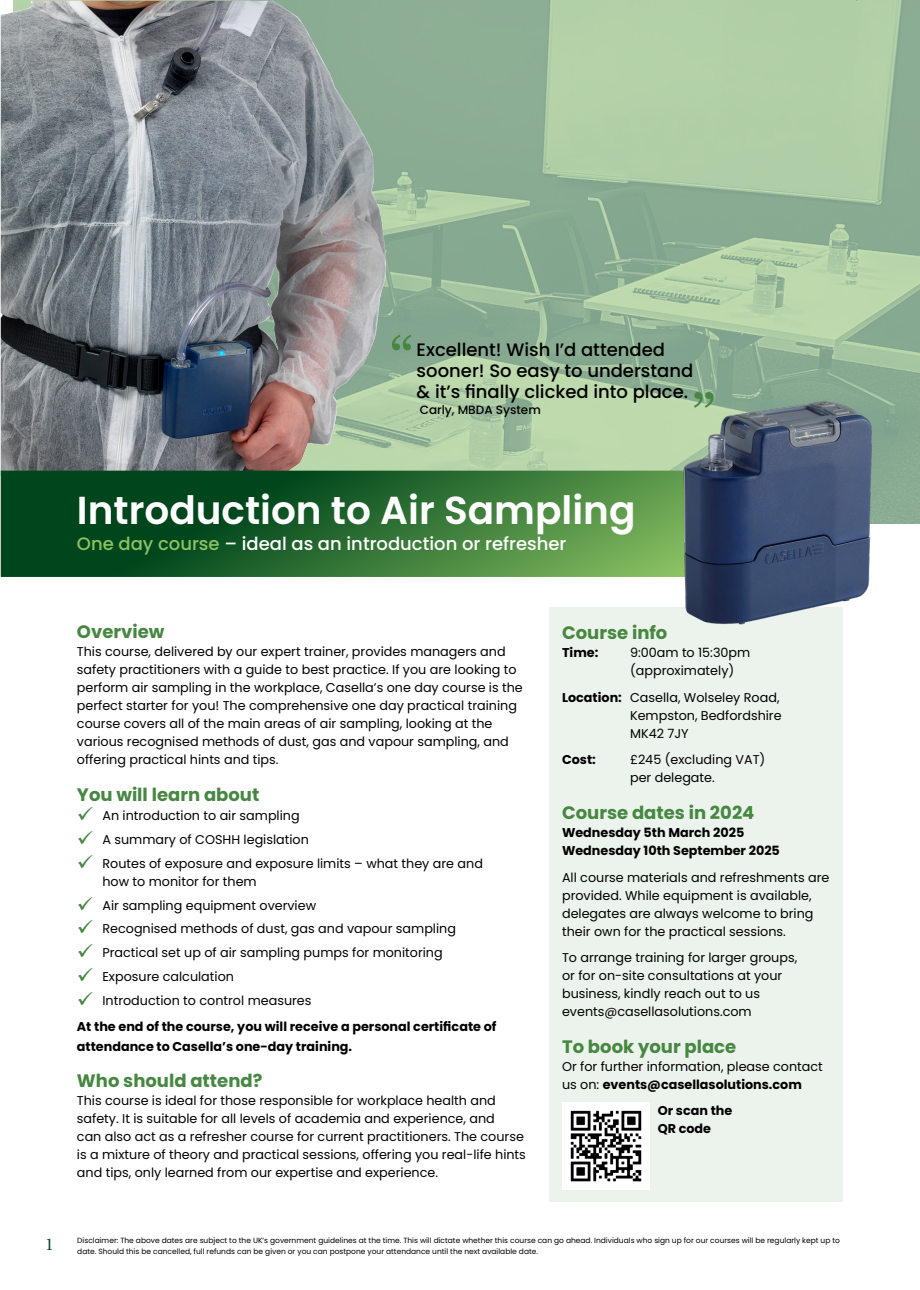
<style>
.page{position:relative;width:920px;height:1290px;background:#fff}
.page>*{position:absolute;margin:0;border:0;box-sizing:border-box;transform-origin:0 0}
.t1{font:600 39px "Poppins";color:#fff}
.t2{font:700 18px "Poppins";color:#468741}
.t3{font:500 18px/21px "Poppins";color:#000}
.t4{font:500 18px "Poppins";color:#fff}
.t5{font:18px "Minion Pro";color:#0a4621}
.t6{font:12.75px/18px "Poppins";color:#000}
.t7{font:700 12.75px/18px "Poppins";color:#000}
.t8{font:500 12px "Poppins";color:#000}
.t9{font:7.5px/10.5px "Poppins";color:#000}
.s1{color:#8cc364}
.s2{color:#468741}
.s3{font-weight:700}
</style>
<div class="page">
<img style="left:387px;top:1px;width:533px;height:523px">
<img style="left:1px;top:1px;width:386px;height:470px">
<div style="left:549px;top:608px;width:294px;height:594px;background:#ecf3ec"></div>
<svg style="left:1px;top:471px;width:673px;height:106px;background:#286a31"></svg>
<svg style="left:392px;top:335px;width:19px;height:15px"></svg>
<svg style="left:694px;top:392px;width:19px;height:1px"></svg>
<img style="left:674px;top:393px;width:218px;height:232px">
<img style="left:562px;top:1102px;width:87px;height:87px">
<p class="t3" style="left:417px;top:339px;width:278px">Excellent! Wish I’d attended sooner! So easy to understand &amp; it’s finally clicked into place.</p>
<p class="t8" style="left:420px;top:403px;width:123px">Carly, MBDA System</p>
<p class="t1" style="left:77px;top:488px;width:560px">Introduction to Air Sampling</p>
<p class="t4" style="left:77px;top:533px;width:491px"><span class="s1">One day course</span> – ideal as an introduction or refresher</p>
<p class="t5" style="left:45px;top:1233px;width:10px">1</p>
<p class="t2" style="left:77px;top:622px;width:89px">Overview</p>
<p class="t6" style="left:77px;top:643px;width:447px">This course, delivered by our expert trainer, provides managers and safety practitioners with a guide to best practice. If you are looking to perform air sampling in the workplace, Casella’s one day course is the perfect starter for you! The comprehensive one day practical training course covers all of the main areas of air sampling, looking at the various recognised methods of dust, gas and vapour sampling, and offering practical hints and tips.</p>
<p class="t2" style="left:77px;top:784px;width:184px">You will learn about</p>
<p class="t6" style="left:77px;top:807px;width:224px"><span class="s2">✓</span> An introduction to air sampling</p>
<p class="t6" style="left:77px;top:831px;width:234px"><span class="s2">✓</span> A summary of COSHH legislation</p>
<p class="t6" style="left:102px;top:854px;width:382px;text-indent:-26px"><span class="s2">✓</span> Routes of exposure and exposure limits – what they are and how to monitor for them</p>
<p class="t6" style="left:77px;top:896px;width:241px"><span class="s2">✓</span> Air sampling equipment overview</p>
<p class="t6" style="left:77px;top:920px;width:381px"><span class="s2">✓</span> Recognised methods of dust, gas and vapour sampling</p>
<p class="t6" style="left:77px;top:944px;width:367px"><span class="s2">✓</span> Practical set up of air sampling pumps for monitoring</p>
<p class="t6" style="left:77px;top:967px;width:159px"><span class="s2">✓</span> Exposure calculation</p>
<p class="t6" style="left:77px;top:991px;width:236px"><span class="s2">✓</span> Introduction to control measures</p>
<p class="t7" style="left:77px;top:1017px;width:421px;line-height:19.5px">At the end of the course, you will receive a personal certificate of attendance to Casella’s one-day training.</p>
<p class="t2" style="left:77px;top:1070px;width:187px">Who should attend?</p>
<p class="t6" style="left:77px;top:1092px;width:450px">This course is ideal for those responsible for workplace health and safety. It is suitable for all levels of academia and experience, and<br>can also act as a refresher course for current practitioners. The course is a mixture of theory and practical sessions, offering you real-life hints and tips, only learned from our expertise and experience.</p>
<p class="t2" style="left:562px;top:623px;width:107px">Course info</p>
<p class="t7" style="left:562px;top:644px;width:38px">Time:</p>
<p class="t6" style="left:630px;top:644px;width:122px">9:00am to 15:30pm (approximately)</p>
<p class="t6" style="left:630px;top:688px;width:153px;text-indent:-68px"><span class="s3">Location:</span> Casella, Wolseley Road,<br>Kempston, Bedfordshire<br>MK42 7JY</p>
<p class="t7" style="left:562px;top:751px;width:35px">Cost:</p>
<p class="t6" style="left:630px;top:751px;width:137px">£245 (excluding VAT) per delegate.</p>
<p class="t2" style="left:562px;top:802px;width:194px">Course dates in 2024</p>
<p class="t7" style="left:562px;top:823px;width:219px">Wednesday 5th March 2025<br>Wednesday 10th September 2025</p>
<p class="t6" style="left:562px;top:868px;width:269px">All course materials and refreshments are provided. While equipment is available, delegates are always welcome to bring their own for the practical sessions.</p>
<p class="t6" style="left:562px;top:949px;width:237px">To arrange training for larger groups, or for on-site consultations at your business, kindly reach out to us events@casellasolutions.com</p>
<p class="t2" style="left:562px;top:1036px;width:176px">To book your place</p>
<p class="t6" style="left:562px;top:1057px;width:262px">Or for further information, please contact us on: <span class="s3">events@casellasolutions.com</span></p>
<p class="t7" style="left:658px;top:1102px;width:76px">Or scan the<br>QR code</p>
<p class="t9" style="left:77px;top:1235px;width:764px">Disclaimer: The above dates are subject to the UK’s government guidelines at the time. This will dictate whether this course can go ahead. Individuals who sign up for our courses will be regularly kept up to date. Should this be cancelled, full refunds can be given or you can postpone your attendance until the next available date.</p>
</div>
